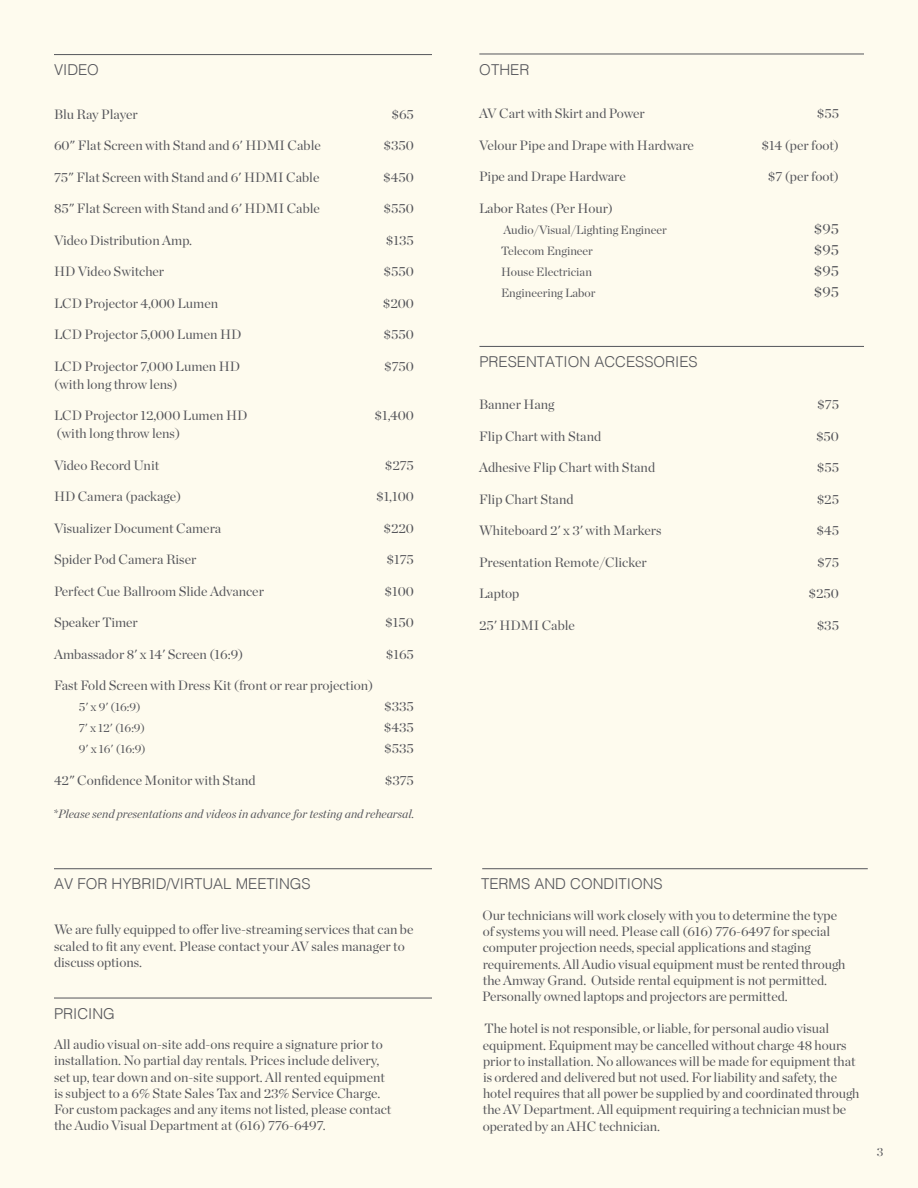
<style>
.page{position:relative;width:918px;height:1188px;background:#fefbee}
.page>*{position:absolute;margin:0;border:0;box-sizing:border-box;transform-origin:0 0}
.t1{font:300 15px "Helvetica";color:#54555a}
.t2{font:15px "Chronicle Display";color:#54555a}
.t3{font:13.5px/16.2px "Chronicle Display";color:#54555a}
.t4{font:12px "Chronicle Display";color:#54555a}
.t5{font:italic 12px "Chronicle Display";color:#54555a}
</style>
<div class="page">
<hr style="left:54px;top:54px;width:378px;height:1px;background:#54555a">
<hr style="left:479px;top:54px;width:385px;height:1px;background:#54555a">
<hr style="left:479px;top:346px;width:385px;height:1px;background:#54555a">
<hr style="left:54px;top:868px;width:378px;height:1px;background:#54555a">
<hr style="left:54px;top:998px;width:378px;height:1px;background:#54555a">
<hr style="left:482px;top:868px;width:386px;height:1px;background:#54555a">
<p class="t1" style="left:54px;top:57px;width:46px">VIDEO</p>
<p class="t3" style="left:54px;top:105px;width:85px">Blu Ray Player</p>
<p class="t3" style="left:391px;top:105px;width:24px">$65</p>
<p class="t3" style="left:54px;top:136px;width:268px">60" Flat Screen with Stand and 6' HDMI Cable</p>
<p class="t3" style="left:384px;top:136px;width:32px">$350</p>
<p class="t3" style="left:54px;top:168px;width:267px">75" Flat Screen with Stand and 6' HDMI Cable</p>
<p class="t3" style="left:383px;top:168px;width:32px">$450</p>
<p class="t3" style="left:54px;top:199px;width:267px">85" Flat Screen with Stand and 6' HDMI Cable</p>
<p class="t3" style="left:384px;top:199px;width:32px">$550</p>
<p class="t3" style="left:54px;top:231px;width:140px">Video Distribution Amp.</p>
<p class="t3" style="left:386px;top:231px;width:30px">$135</p>
<p class="t3" style="left:54px;top:262px;width:112px">HD Video Switcher</p>
<p class="t3" style="left:384px;top:262px;width:32px">$550</p>
<p class="t3" style="left:54px;top:294px;width:166px">LCD Projector 4,000 Lumen</p>
<p class="t3" style="left:383px;top:294px;width:33px">$200</p>
<p class="t3" style="left:54px;top:325px;width:189px">LCD Projector 5,000 Lumen HD</p>
<p class="t3" style="left:384px;top:325px;width:32px">$550</p>
<p class="t3" style="left:54px;top:357px;width:188px">LCD Projector 7,000 Lumen HD</p>
<p class="t3" style="left:384px;top:357px;width:31px">$750</p>
<p class="t3" style="left:54px;top:375px;width:125px">(with long throw lens)</p>
<p class="t3" style="left:54px;top:406px;width:195px">LCD Projector 12,000 Lumen HD</p>
<p class="t3" style="left:375px;top:406px;width:41px">$1,400</p>
<p class="t3" style="left:56px;top:424px;width:125px">(with long throw lens)</p>
<p class="t3" style="left:54px;top:456px;width:107px">Video Record Unit</p>
<p class="t3" style="left:385px;top:456px;width:31px">$275</p>
<p class="t3" style="left:54px;top:487px;width:129px">HD Camera (package)</p>
<p class="t3" style="left:376px;top:487px;width:39px">$1,100</p>
<p class="t3" style="left:54px;top:519px;width:169px">Visualizer Document Camera</p>
<p class="t3" style="left:383px;top:519px;width:32px">$220</p>
<p class="t3" style="left:54px;top:550px;width:144px">Spider Pod Camera Riser</p>
<p class="t3" style="left:386px;top:550px;width:29px">$175</p>
<p class="t3" style="left:54px;top:582px;width:211px">Perfect Cue Ballroom Slide Advancer</p>
<p class="t3" style="left:385px;top:582px;width:31px">$100</p>
<p class="t3" style="left:54px;top:613px;width:85px">Speaker Timer</p>
<p class="t3" style="left:385px;top:613px;width:30px">$150</p>
<p class="t3" style="left:54px;top:645px;width:191px">Ambassador 8' x 14' Screen (16:9)</p>
<p class="t3" style="left:386px;top:645px;width:30px">$165</p>
<p class="t3" style="left:54px;top:676px;width:321px">Fast Fold Screen with Dress Kit (front or rear projection)</p>
<p class="t4" style="left:79px;top:698px;width:63px">5' x 9' (16:9)</p>
<p class="t3" style="left:384px;top:697px;width:31px">$335</p>
<p class="t4" style="left:79px;top:719px;width:68px">7' x 12' (16:9)</p>
<p class="t3" style="left:384px;top:718px;width:32px">$435</p>
<p class="t4" style="left:79px;top:740px;width:69px">9' x 16' (16:9)</p>
<p class="t3" style="left:384px;top:739px;width:31px">$535</p>
<p class="t3" style="left:54px;top:771px;width:203px">42" Confidence Monitor with Stand</p>
<p class="t3" style="left:385px;top:771px;width:31px">$375</p>
<p class="t5" style="left:53px;top:804px;width:363px">*Please send presentations and videos in advance for testing and rehearsal.</p>
<p class="t1" style="left:54px;top:871px;width:258px">AV FOR HYBRID/VIRTUAL MEETINGS</p>
<p class="t3" style="left:54px;top:921px;width:361px">We are fully equipped to offer live-streaming services that can be scaled to fit any event. Please contact your AV sales manager to discuss options.</p>
<p class="t1" style="left:54px;top:1001px;width:62px">PRICING</p>
<p class="t3" style="left:54px;top:1035px;width:339px">All audio visual on-site add-ons require a signature prior to installation. No partial day rentals. Prices include delivery, set up, tear down and on-site support. All rented equipment is subject to a 6% State Sales Tax and 23% Service Charge.<br>For custom packages and any items not listed, please contact the Audio Visual Department at (616) 776-6497.</p>
<p class="t1" style="left:479px;top:57px;width:52px">OTHER</p>
<p class="t3" style="left:479px;top:104px;width:167px">AV Cart with Skirt and Power</p>
<p class="t3" style="left:817px;top:104px;width:24px">$55</p>
<p class="t3" style="left:479px;top:136px;width:216px">Velour Pipe and Drape with Hardware</p>
<p class="t3" style="left:762px;top:136px;width:79px">$14 (per foot)</p>
<p class="t3" style="left:479px;top:167px;width:148px">Pipe and Drape Hardware</p>
<p class="t3" style="left:768px;top:167px;width:73px">$7 (per foot)</p>
<p class="t3" style="left:479px;top:199px;width:136px">Labor Rates (Per Hour)</p>
<p class="t4" style="left:503px;top:220px;width:165px">Audio/Visual/Lighting Engineer</p>
<p class="t2" style="left:814px;top:217px;width:27px">$95</p>
<p class="t4" style="left:501px;top:241px;width:93px">Telecom Engineer</p>
<p class="t2" style="left:814px;top:238px;width:27px">$95</p>
<p class="t4" style="left:501px;top:262px;width:92px">House Electrician</p>
<p class="t2" style="left:814px;top:259px;width:27px">$95</p>
<p class="t4" style="left:501px;top:283px;width:96px">Engineering Labor</p>
<p class="t2" style="left:814px;top:280px;width:27px">$95</p>
<p class="t1" style="left:479px;top:349px;width:220px">PRESENTATION ACCESSORIES</p>
<p class="t3" style="left:479px;top:395px;width:77px">Banner Hang</p>
<p class="t3" style="left:817px;top:395px;width:23px">$75</p>
<p class="t3" style="left:479px;top:427px;width:124px">Flip Chart with Stand</p>
<p class="t3" style="left:816px;top:427px;width:25px">$50</p>
<p class="t3" style="left:479px;top:458px;width:178px">Adhesive Flip Chart with Stand</p>
<p class="t3" style="left:817px;top:458px;width:24px">$55</p>
<p class="t3" style="left:479px;top:490px;width:96px">Flip Chart Stand</p>
<p class="t3" style="left:817px;top:490px;width:24px">$25</p>
<p class="t3" style="left:479px;top:521px;width:184px">Whiteboard 2' x 3' with Markers</p>
<p class="t3" style="left:816px;top:521px;width:24px">$45</p>
<p class="t3" style="left:479px;top:553px;width:169px">Presentation Remote/Clicker</p>
<p class="t3" style="left:817px;top:553px;width:23px">$75</p>
<p class="t3" style="left:479px;top:584px;width:42px">Laptop</p>
<p class="t3" style="left:809px;top:584px;width:32px">$250</p>
<p class="t3" style="left:479px;top:616px;width:97px">25' HDMI Cable</p>
<p class="t3" style="left:817px;top:616px;width:24px">$35</p>
<p class="t1" style="left:481px;top:871px;width:183px">TERMS AND CONDITIONS</p>
<p class="t3" style="left:482px;top:906px;width:365px">Our technicians will work closely with you to determine the type of systems you will need. Please call (616) 776-6497 for special computer projection needs, special applications and staging requirements. All Audio visual equipment must be rented through the Amway Grand. Outside rental equipment is not permitted.<br>Personally owned laptops and projectors are permitted.</p>
<p class="t3" style="left:483px;top:1020px;width:378px">The hotel is not responsible, or liable, for personal audio visual equipment. Equipment may be cancelled without charge 48 hours prior to installation. No allowances will be made for equipment that is ordered and delivered but not used. For liability and safety, the hotel requires that all power be supplied by and coordinated through the AV Department. All equipment requiring a technician must be operated by an AHC technician.</p>
<p class="t4" style="left:877px;top:1142px;width:8px">3</p>
</div>
